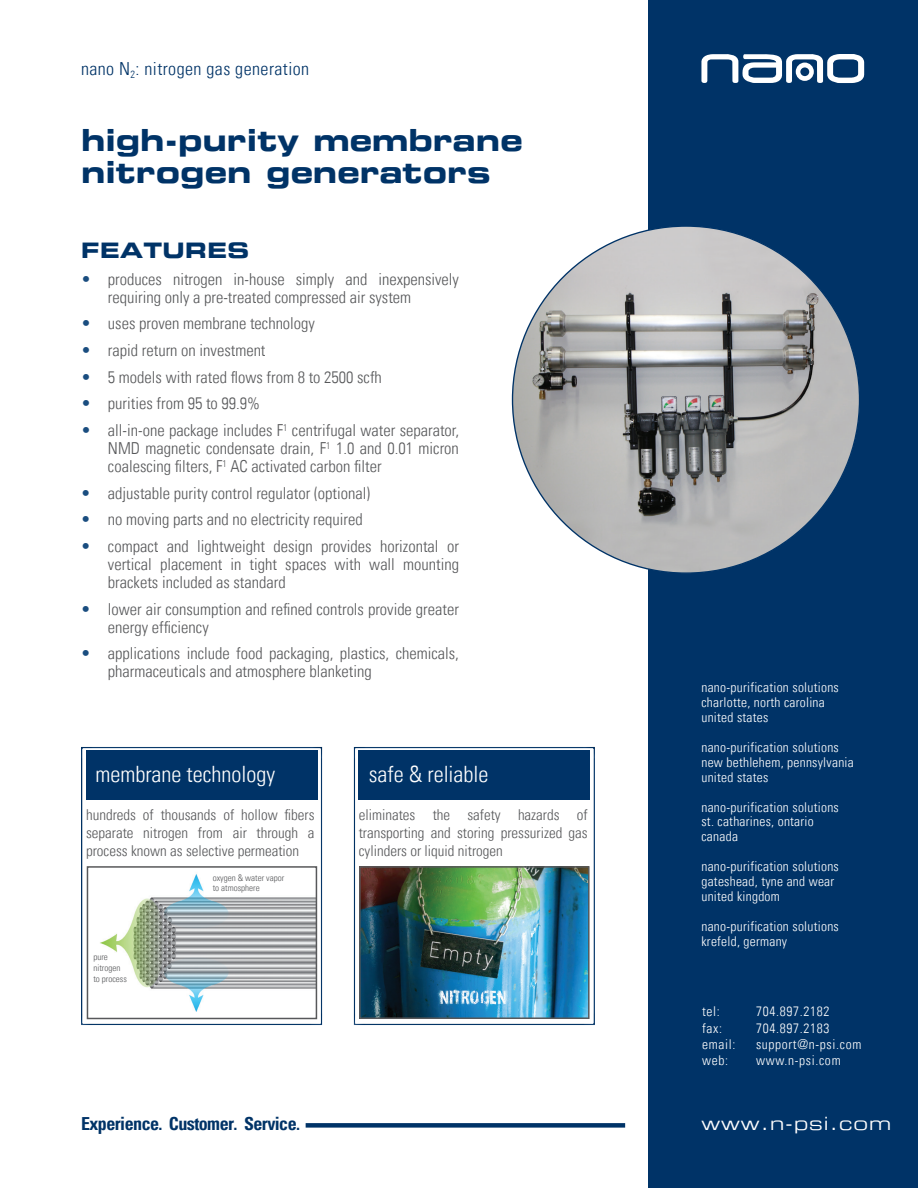
<style>
.page{position:relative;width:918px;height:1188px;background:#fff}
.page>*{position:absolute;margin:0;border:0;box-sizing:border-box;transform-origin:0 0}
.t1{font:30px/31.5px "Eurostile Bold Extended Two";color:#003367}
.t2{font:300 condensed 22.5px "Univers LT";color:#fff}
.t3{font:21px "Eurostile Bold Extended Two";letter-spacing:.02em;color:#003367}
.t4{font:300 condensed 18px "Univers LT";letter-spacing:.025em;color:#003367}
.t5{font:700 condensed 18px "Univers";letter-spacing:-.03em;color:#003367}
.t6{font:18px "Eurostile Extended Two";letter-spacing:.05em;color:#fff}
.t7{font:300 condensed 16.5px/18px "Univers LT";color:#57585a}
.t8{font:300 condensed 15px/18px "Univers LT";color:#57585a;text-align:justify}
.t9{font:300 condensed 13.5px/15px "Univers LT";letter-spacing:.02em;color:#fff}
.t10{font:300 condensed 13.5px "Univers LT";letter-spacing:.05em;color:#fff}
.t11{font:300 condensed 9px/10.8px "Univers LT";color:#57585a}
.s1{color:#1a4d7f}
</style>
<div class="page">
<div style="left:353px;top:746px;width:244px;height:279px;background:#231f20;opacity:.75"></div>
<img style="left:362px;top:869px;width:225px;height:147px">
<div style="left:359px;top:866px;width:231px;height:153px;border:2px solid #57585a"></div>
<div style="left:648px;top:0;width:270px;height:1188px;background:#003367"></div>
<svg style="left:701px;top:54px;width:163px;height:29px"></svg>
<div style="left:306px;top:1123px;width:319px;height:5px;background:#003367"></div>
<img style="left:513px;top:226px;width:347px;height:347px;border-radius:174px">
<div style="left:80px;top:746px;width:245px;height:279px;background:#231f20;opacity:.75"></div>
<div style="left:87px;top:867px;width:229px;height:151px;background:#fff"></div>
<img style="left:100px;top:874px;width:214px;height:138px">
<div style="left:87px;top:866px;width:230px;height:153px;border:2px solid #57585a"></div>
<div style="left:86px;top:750px;width:231px;height:50px;background:#003367"></div>
<div style="left:359px;top:750px;width:231px;height:50px;background:#003367"></div>
<p class="t4" style="left:81px;top:58px;width:230px">nano N<sub>2</sub>: nitrogen gas generation</p>
<h1 class="t1" style="left:81px;top:124px;width:443px">high-purity membrane nitrogen generators</h1>
<p class="t3" style="left:81px;top:236px;width:170px">FEATURES</p>
<p class="t7" style="left:108px;top:270px;width:353px;text-indent:-27px"><span class="s1">•</span> produces nitrogen in-house simply and inexpensively requiring only a pre-treated compressed air system</p>
<p class="t7" style="left:81px;top:315px;width:236px"><span class="s1">•</span> uses proven membrane technology</p>
<p class="t7" style="left:81px;top:341px;width:186px"><span class="s1">•</span> rapid return on investment</p>
<p class="t7" style="left:81px;top:368px;width:302px"><span class="s1">•</span> 5 models with rated flows from 8 to 2500 scfh</p>
<p class="t7" style="left:81px;top:395px;width:181px"><span class="s1">•</span> purities from 95 to 99.9%</p>
<p class="t7" style="left:108px;top:421px;width:353px;text-align:justify;text-indent:-27px"><span class="s1">•</span> all-in-one package includes F<sup>1</sup> centrifugal water separator, NMD magnetic condensate drain, F<sup>1</sup> 1.0 and 0.01 micron coalescing filters, F<sup>1</sup> AC activated carbon filter</p>
<p class="t7" style="left:81px;top:484px;width:290px"><span class="s1">•</span> adjustable purity control regulator (optional)</p>
<p class="t7" style="left:81px;top:511px;width:283px"><span class="s1">•</span> no moving parts and no electricity required</p>
<p class="t7" style="left:108px;top:537px;width:353px;text-align:justify;text-indent:-27px"><span class="s1">•</span> compact and lightweight design provides horizontal or vertical placement in tight spaces with wall mounting brackets included as standard</p>
<p class="t7" style="left:108px;top:600px;width:353px;text-indent:-27px"><span class="s1">•</span> lower air consumption and refined controls provide greater energy efficiency</p>
<p class="t7" style="left:108px;top:644px;width:352px;text-indent:-27px"><span class="s1">•</span> applications include food packaging, plastics, chemicals, pharmaceuticals and atmosphere blanketing</p>
<h2 class="t2" style="left:369px;top:760px;width:121px">safe &amp; reliable</h2>
<h2 class="t2" style="left:95px;top:760px;width:181px">membrane technology</h2>
<p class="t8" style="left:86px;top:805px;width:230px">hundreds of thousands of hollow fibers separate nitrogen from air through a process known as selective permeation</p>
<p class="t8" style="left:359px;top:805px;width:230px">eliminates the safety hazards of transporting and storing pressurized gas cylinders or liquid nitrogen</p>
<p class="t11" style="left:93px;top:952px;width:35px">pure nitrogen to process</p>
<p class="t11" style="left:213px;top:872px;width:73px">oxygen &amp; water vapor to atmosphere</p>
<p class="t9" style="left:701px;top:679px;width:139px">nano-purification solutions charlotte, north carolina united states</p>
<p class="t9" style="left:701px;top:739px;width:154px">nano-purification solutions new bethlehem, pennsylvania united states</p>
<p class="t9" style="left:701px;top:799px;width:139px">nano-purification solutions st. catharines, ontario canada</p>
<p class="t9" style="left:701px;top:859px;width:139px">nano-purification solutions gateshead, tyne and wear united kingdom</p>
<p class="t9" style="left:701px;top:919px;width:139px">nano-purification solutions krefeld, germany</p>
<p class="t9" style="left:702px;top:1004px;width:19px">tel:</p>
<p class="t10" style="left:756px;top:1004px;width:75px">704.897.2182</p>
<p class="t9" style="left:702px;top:1020px;width:22px">fax:</p>
<p class="t10" style="left:756px;top:1020px;width:75px">704.897.2183</p>
<p class="t9" style="left:702px;top:1037px;width:35px">email:</p>
<p class="t10" style="left:756px;top:1036px;width:107px">support@n-psi.com</p>
<p class="t9" style="left:702px;top:1053px;width:28px">web:</p>
<p class="t10" style="left:756px;top:1052px;width:86px">www.n-psi.com</p>
<p class="t5" style="left:81px;top:1112px;width:221px">Experience. Customer. Service.</p>
<p class="t6" style="left:701px;top:1111px;width:191px">www.n-psi.com</p>
</div>
